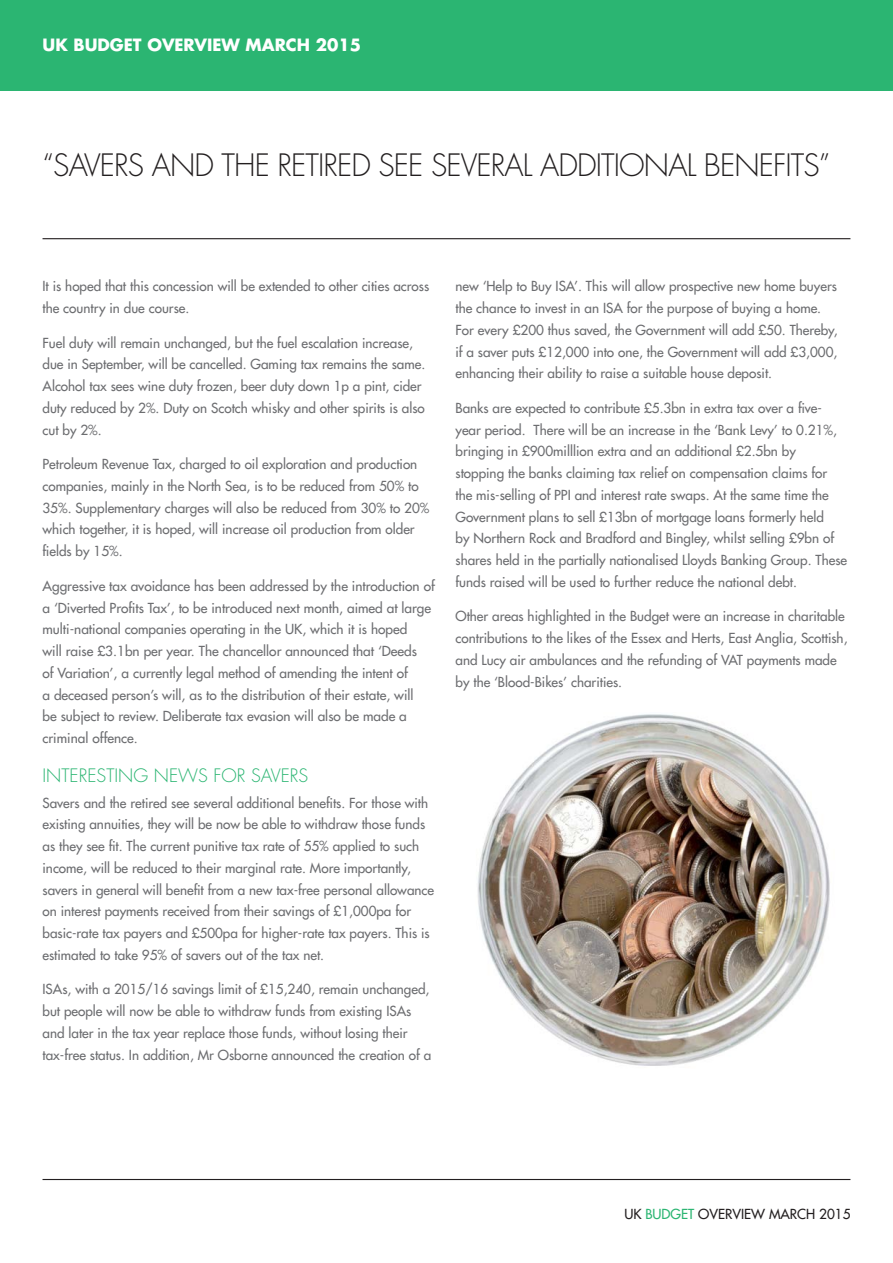
<style>
.page{position:relative;width:893px;height:1263px;background:#fff}
.page>*{position:absolute;margin:0;border:0;box-sizing:border-box;transform-origin:0 0}
.t1{font:300 30px "Futura LT";letter-spacing:-.03em;color:#231f20}
.t2{font:300 18px "Futura LT";color:#2bb572}
.t3{font:700 16.5px "Futura LT";color:#fff}
.t4{font:13.5px/21.8px "Futura LT";color:#6c6d70}
.t5{font:13.5px "Futura LT";color:#231f20}
.s1{color:#2bb572}
</style>
<div class="page">
<div style="left:0;top:0;width:893px;height:90px;background:#2bb572"></div>
<hr style="left:43px;top:1179px;width:807px;height:1px;background:#231f20">
<hr style="left:43px;top:238px;width:807px;height:1px;background:#231f20">
<img style="left:477px;top:714px;width:353px;height:352px">
<p class="t3" style="left:43px;top:34px;width:320px">UK BUDGET OVERVIEW MARCH 2015</p>
<h1 class="t1" style="left:43px;top:147px;width:790px">“SAVERS AND THE RETIRED SEE SEVERAL ADDITIONAL BENEFITS”</h1>
<p class="t4" style="left:43px;top:275px;width:388px">It is hoped that this concession will be extended to other cities across the country in due course.</p>
<p class="t4" style="left:43px;top:332px;width:384px">Fuel duty will remain unchanged, but the fuel escalation increase, due in September, will be cancelled. Gaming tax remains the same.<br>Alcohol tax sees wine duty frozen, beer duty down 1p a pint, cider duty reduced by 2%. Duty on Scotch whisky and other spirits is also cut by 2%.</p>
<p class="t4" style="left:43px;top:453px;width:388px">Petroleum Revenue Tax, charged to oil exploration and production companies, mainly in the North Sea, is to be reduced from 50% to 35%. Supplementary charges will also be reduced from 30% to 20% which together, it is hoped, will increase oil production from older fields by 15%.</p>
<p class="t4" style="left:43px;top:575px;width:394px">Aggressive tax avoidance has been addressed by the introduction of a ‘Diverted Profits Tax’, to be introduced next month, aimed at large multi-national companies operating in the UK, which it is hoped<br>will raise £3.1bn per year. The chancellor announced that ‘Deeds<br>of Variation’, a currently legal method of amending the intent of<br>a deceased person’s will, as to the distribution of their estate, will<br>be subject to review. Deliberate tax evasion will also be made a criminal offence.</p>
<h2 class="t2" style="left:43px;top:764px;width:267px">INTERESTING NEWS FOR SAVERS</h2>
<p class="t4" style="left:43px;top:792px;width:393px">Savers and the retired see several additional benefits. For those with existing annuities, they will be now be able to withdraw those funds as they see fit. The current punitive tax rate of 55% applied to such income, will be reduced to their marginal rate. More importantly, savers in general will benefit from a new tax-free personal allowance on interest payments received from their savings of £1,000pa for basic-rate tax payers and £500pa for higher-rate tax payers. This is estimated to take 95% of savers out of the tax net.</p>
<p class="t4" style="left:43px;top:978px;width:390px">ISAs, with a 2015/16 savings limit of £15,240, remain unchanged, but people will now be able to withdraw funds from existing ISAs and later in the tax year replace those funds, without losing their tax-free status. In addition, Mr Osborne announced the creation of a</p>
<p class="t4" style="left:455px;top:275px;width:384px">new ‘Help to Buy ISA’. This will allow prospective new home buyers the chance to invest in an ISA for the purpose of buying a home.<br>For every £200 thus saved, the Government will add £50. Thereby, if a saver puts £12,000 into one, the Government will add £3,000, enhancing their ability to raise a suitable house deposit.</p>
<p class="t4" style="left:455px;top:397px;width:393px">Banks are expected to contribute £5.3bn in extra tax over a five&shy;year period. There will be an increase in the ‘Bank Levy’ to 0.21%, bringing in £900milllion extra and an additional £2.5bn by stopping the banks claiming tax relief on compensation claims for the mis-selling of PPI and interest rate swaps. At the same time the Government plans to sell £13bn of mortgage loans formerly held<br>by Northern Rock and Bradford and Bingley, whilst selling £9bn of shares held in the partially nationalised Lloyds Banking Group. These funds raised will be used to further reduce the national debt.</p>
<p class="t4" style="left:455px;top:605px;width:394px">Other areas highlighted in the Budget were an increase in charitable contributions to the likes of the Essex and Herts, East Anglia, Scottish, and Lucy air ambulances and the refunding of VAT payments made by the ‘Blood-Bikes’ charities.</p>
<p class="t5" style="left:624px;top:1205px;width:228px">UK <span class="s1">BUDGET</span> OVERVIEW MARCH 2015</p>
</div>
